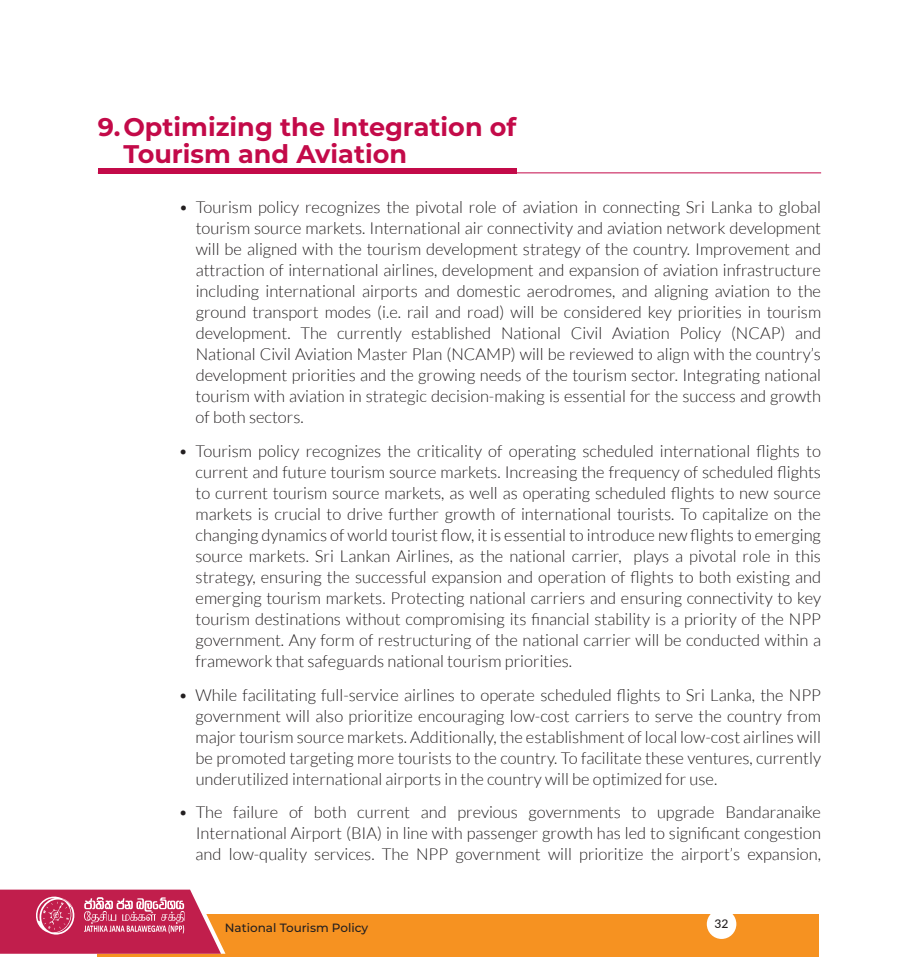
<style>
.page{position:relative;width:919px;height:961px;background:#fff}
.page>*{position:absolute;margin:0;border:0;box-sizing:border-box;transform-origin:0 0}
.t1{font:700 25.5px/27.6px "Montserrat";color:#c30a49}
.t2{font:300 16.5px/21px "Lato";color:#231f20;text-align:justify}
.t3{font:500 12px "Montserrat";color:#231f20}
.t4{font:500 12px "Lato";color:#231f20}
</style>
<div class="page">
<div style="left:98px;top:914px;width:721px;height:42px;background:#f69221"></div>
<div style="left:706px;top:909px;width:30px;height:30px;background:#fff;border-radius:50%"></div>
<svg style="left:0;top:890px;width:225px;height:64px;background:#cc4568"></svg>
<div style="left:98px;top:168px;width:418px;height:5px;background:#c30a49"></div>
<hr style="left:98px;top:172px;width:723px;height:1px;background:#c30a49">
<h1 class="t1" style="left:123px;top:112px;width:394px;text-indent:-26px">9.Optimizing the Integration of<br>Tourism and Aviation</h1>
<p class="t2" style="left:196px;top:197px;width:627px;text-indent:-17px">• Tourism policy recognizes the pivotal role of aviation in connecting Sri Lanka to global tourism source markets. International air connectivity and aviation network development will be aligned with the tourism development strategy of the country. Improvement and attraction of international airlines, development and expansion of aviation infrastructure including international airports and domestic aerodromes, and aligning aviation to the ground transport modes (i.e. rail and road) will be considered key priorities in tourism development. The currently established National Civil Aviation Policy (NCAP) and National Civil Aviation Master Plan (NCAMP) will be reviewed to align with the country’s development priorities and the growing needs of the tourism sector. Integrating national tourism with aviation in strategic decision-making is essential for the success and growth of both sectors.</p>
<p class="t2" style="left:195px;top:440px;width:627px;text-indent:-17px">• Tourism policy recognizes the criticality of operating scheduled international flights to current and future tourism source markets. Increasing the frequency of scheduled flights to current tourism source markets, as well as operating scheduled flights to new source markets is crucial to drive further growth of international tourists. To capitalize on the changing dynamics of world tourist flow, it is essential to introduce new flights to emerging source markets. Sri Lankan Airlines, as the national carrier, plays a pivotal role in this strategy, ensuring the successful expansion and operation of flights to both existing and emerging tourism markets. Protecting national carriers and ensuring connectivity to key tourism destinations without compromising its financial stability is a priority of the NPP government. Any form of restructuring of the national carrier will be conducted within a framework that safeguards national tourism priorities.</p>
<p class="t2" style="left:195px;top:684px;width:627px;text-indent:-17px">• While facilitating full-service airlines to operate scheduled flights to Sri Lanka, the NPP government will also prioritize encouraging low-cost carriers to serve the country from major tourism source markets. Additionally, the establishment of local low-cost airlines will be promoted targeting more tourists to the country. To facilitate these ventures, currently underutilized international airports in the country will be optimized for use.</p>
<p class="t2" style="left:196px;top:802px;width:627px;text-indent:-17px">• The failure of both current and previous governments to upgrade Bandaranaike International Airport (BIA) in line with passenger growth has led to significant congestion and low-quality services. The NPP government will prioritize the airport’s expansion,</p>
<p class="t3" style="left:225px;top:919px;width:145px">National Tourism Policy</p>
<p class="t4" style="left:714px;top:915px;width:15px">32</p>
</div>
